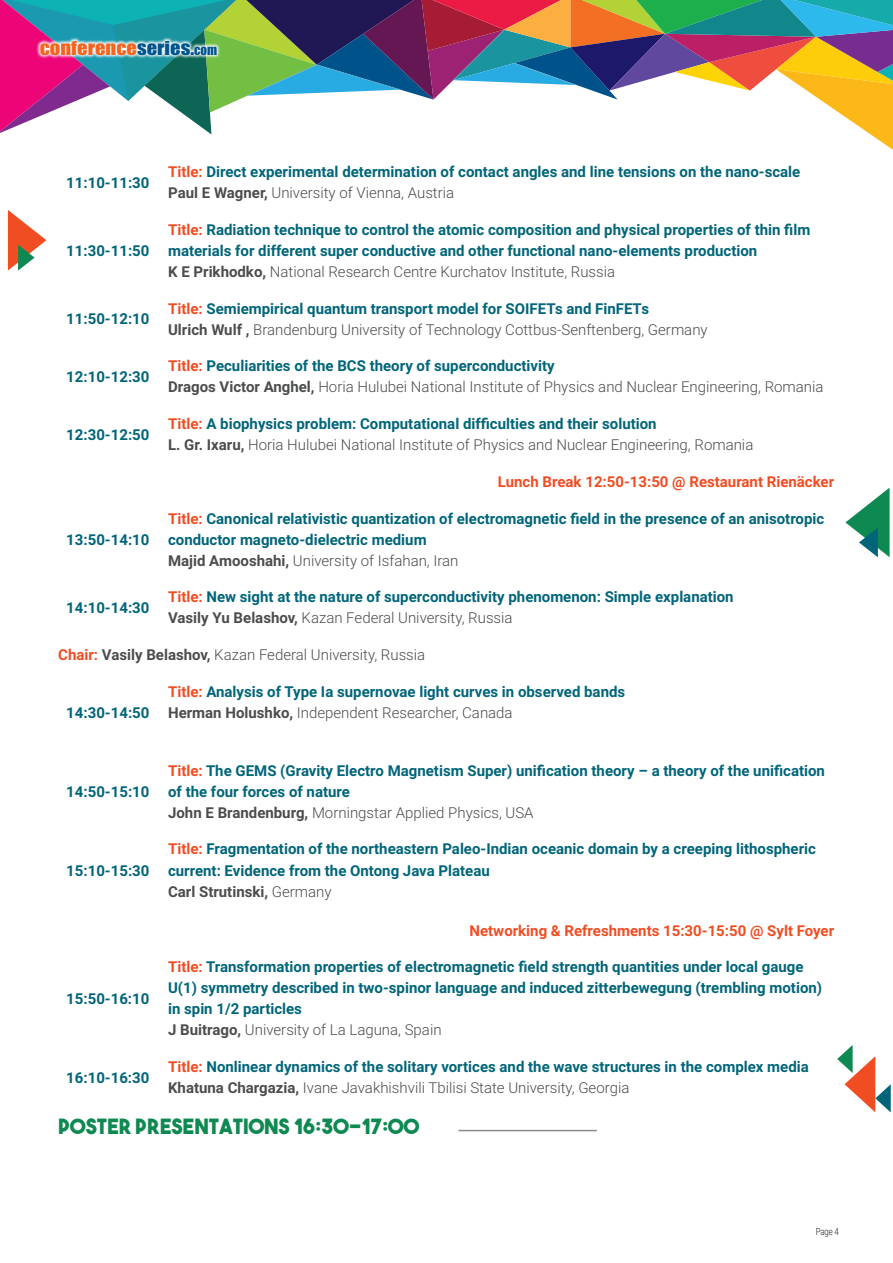
<style>
.page{position:relative;width:893px;height:1263px;background:#fff}
.page>*{position:absolute;margin:0;border:0;box-sizing:border-box;transform-origin:0 0}
.t1{font:21px "The Bold Font";color:#0d8951}
.t2{font:17.7px "Impact";color:#f36421;scale:1.16 1}
.t3{font:700 15px/21px "Roboto";color:#016579}
.t4{font:300 15px/21px "Roboto";color:#4b4c4d}
.t5{font:700 15px "Roboto";color:#f04d22}
.t6{font:300 9.75px "Roboto";color:#231f20;scale:.8 1}
.s1{color:#00548e}
.s2{font-size:12.6px;color:#00548e}
.s3{color:#f04d22}
.s4{color:#4b4c4d}
.s5{font-weight:300;color:#4b4c4d}
.s6{font-weight:700;color:#f04d22}
.s7{font-weight:700;color:#016579}
.s8{font-weight:700}
</style>
<div class="page">
<svg style="left:0;top:0;width:893px;height:150px"></svg>
<svg style="left:845px;top:488px;width:45px;height:69px"></svg>
<svg style="left:837px;top:1045px;width:54px;height:67px"></svg>
<svg style="left:36px;top:37px;width:185px;height:22px"></svg>
<svg style="left:8px;top:210px;width:38px;height:61px"></svg>
<hr style="left:458px;top:1130px;width:139px;height:1px;background:#898b8e">
<p class="t2" style="left:40px;top:34px;width:154px">CONFERENCE<span class="s1">SERIES.</span><span class="s2">COM</span></p>
<p class="t3" style="left:66px;top:171px;width:85px">11:10-11:30</p>
<p class="t3" style="left:168px;top:161px;width:634px"><span class="s3">Title:</span> Direct experimental determination of contact angles and line tensions on the nano-scale<br><span class="s4">Paul E Wagner,</span> <span class="s5">University of Vienna, Austria</span></p>
<p class="t3" style="left:66px;top:239px;width:85px">11:30-11:50</p>
<p class="t3" style="left:168px;top:218px;width:644px"><span class="s3">Title:</span> Radiation technique to control the atomic composition and physical properties of thin film materials for different super conductive and other functional nano-elements production<br><span class="s4">K E Prikhodko,</span> <span class="s5">National Research Centre Kurchatov Institute, Russia</span></p>
<p class="t3" style="left:66px;top:308px;width:85px">11:50-12:10</p>
<p class="t4" style="left:168px;top:297px;width:541px"><span class="s6">Title:</span> <span class="s7">Semiempirical quantum transport model for SOIFETs and FinFETs<br></span><span class="s8">Ulrich Wulf ,</span> Brandenburg University of Technology Cottbus-Senftenberg, Germany</p>
<p class="t3" style="left:66px;top:365px;width:85px">12:10-12:30</p>
<p class="t4" style="left:168px;top:355px;width:657px"><span class="s6">Title:</span> <span class="s7">Peculiarities of the BCS theory of superconductivity<br></span><span class="s8">Dragos Victor Anghel,</span> Horia Hulubei National Institute of Physics and Nuclear Engineering, Romania</p>
<p class="t3" style="left:66px;top:423px;width:85px">12:30-12:50</p>
<p class="t4" style="left:168px;top:413px;width:587px"><span class="s6">Title:</span> <span class="s7">A biophysics problem: Computational difficulties and their solution<br></span><span class="s8">L. Gr. Ixaru,</span> Horia Hulubei National Institute of Physics and Nuclear Engineering, Romania</p>
<p class="t5" style="left:498px;top:471px;width:338px">Lunch Break 12:50-13:50 @ Restaurant Rienäcker</p>
<p class="t3" style="left:66px;top:528px;width:85px">13:50-14:10</p>
<p class="t3" style="left:168px;top:507px;width:658px"><span class="s3">Title:</span> Canonical relativistic quantization of electromagnetic field in the presence of an anisotropic conductor magneto-dielectric medium<br><span class="s4">Majid Amooshahi,</span> <span class="s5">University of Isfahan, Iran</span></p>
<p class="t3" style="left:66px;top:596px;width:85px">14:10-14:30</p>
<p class="t3" style="left:168px;top:586px;width:567px"><span class="s3">Title:</span> New sight at the nature of superconductivity phenomenon: Simple explanation<br><span class="s4">Vasily Yu Belashov,</span> <span class="s5">Kazan Federal University, Russia</span></p>
<p class="t4" style="left:58px;top:644px;width:369px"><span class="s6">Chair:</span> <span class="s8">Vasily Belashov,</span> Kazan Federal University, Russia</p>
<p class="t3" style="left:66px;top:701px;width:85px">14:30-14:50</p>
<p class="t3" style="left:66px;top:780px;width:85px">14:50-15:10</p>
<p class="t3" style="left:66px;top:859px;width:85px">15:10-15:30</p>
<p class="t3" style="left:66px;top:987px;width:85px">15:50-16:10</p>
<p class="t3" style="left:168px;top:680px;width:459px"><span class="s3">Title:</span> Analysis of Type Ia supernovae light curves in observed bands<br><span class="s4">Herman Holushko,</span> <span class="s5">Independent Researcher, Canada</span></p>
<p class="t3" style="left:168px;top:759px;width:658px"><span class="s3">Title:</span> The GEMS (Gravity Electro Magnetism Super) unification theory – a theory of the unification of the four forces of nature<br><span class="s4">John E Brandenburg,</span> <span class="s5">Morningstar Applied Physics, USA</span></p>
<p class="t3" style="left:168px;top:838px;width:649px"><span class="s3">Title:</span> Fragmentation of the northeastern Paleo-Indian oceanic domain by a creeping lithospheric current: Evidence from the Ontong Java Plateau<br><span class="s4">Carl Strutinski,</span> <span class="s5">Germany</span></p>
<p class="t5" style="left:470px;top:920px;width:366px">Networking &amp; Refreshments 15:30-15:50 @ Sylt Foyer</p>
<p class="t3" style="left:168px;top:956px;width:656px"><span class="s3">Title:</span> Transformation properties of electromagnetic field strength quantities under local gauge U(1) symmetry described in two-spinor language and induced zitterbewegung (trembling motion) in spin 1/2 particles<br><span class="s4">J Buitrago,</span> <span class="s5">University of La Laguna, Spain</span></p>
<p class="t3" style="left:66px;top:1066px;width:85px">16:10-16:30</p>
<p class="t3" style="left:168px;top:1056px;width:642px"><span class="s3">Title:</span> Nonlinear dynamics of the solitary vortices and the wave structures in the complex media<br><span class="s4">Khatuna Chargazia,</span> <span class="s5">Ivane Javakhishvili Tbilisi State University, Georgia</span></p>
<p class="t1" style="left:58px;top:1113px;width:362px">POSTER PRESENTATIONS 16:30-17:00</p>
<p class="t6" style="left:816px;top:1225px;width:30px">Page 4</p>
</div>
